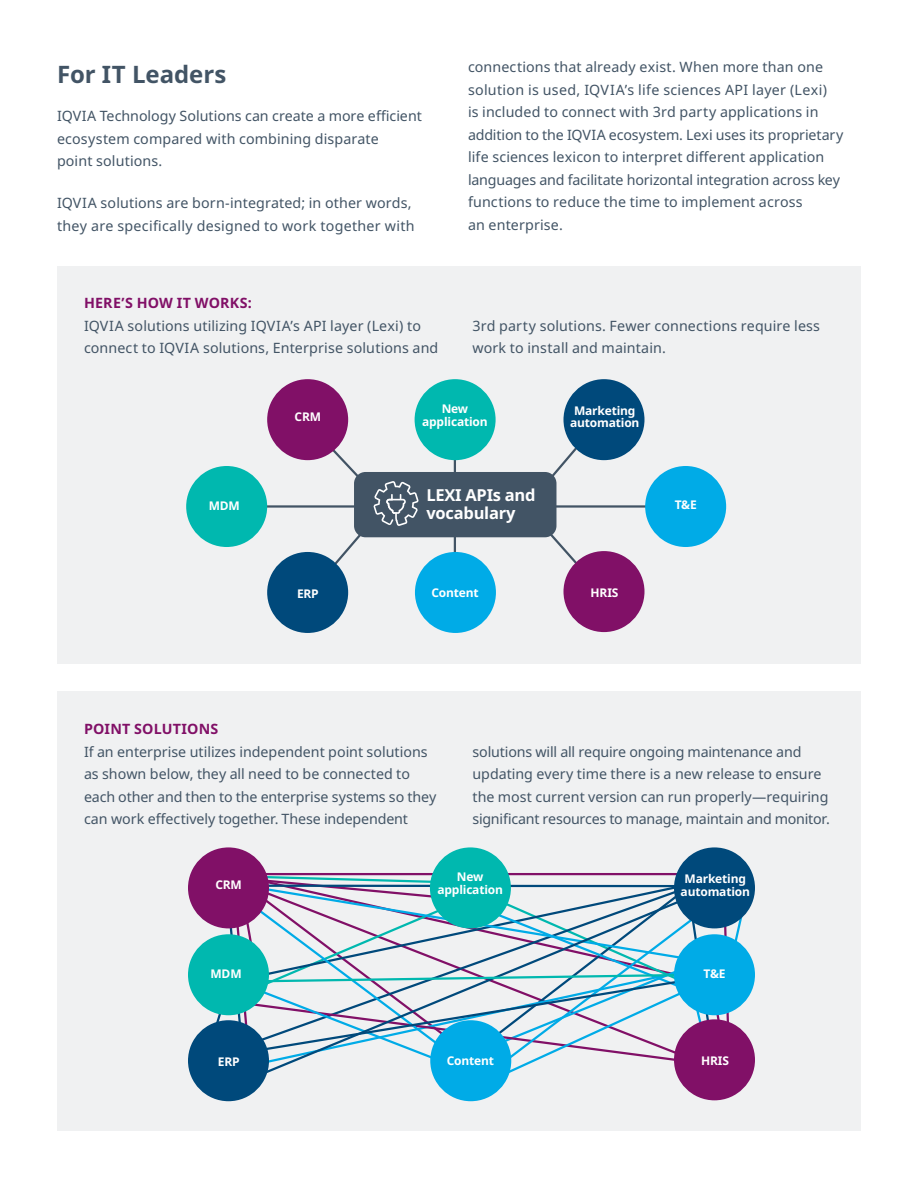
<style>
.page{position:relative;width:918px;height:1188px;background:#fff}
.page>*{position:absolute;margin:0;border:0;box-sizing:border-box;transform-origin:0 0}
.Section_heading{font:700 24px "Noto Sans";color:#425465}
.t1{font:700 16.5px/18px "Noto Sans";letter-spacing:-.015em;color:#fff}
.Body_copy_-_Space{font:14.25px/22.5px "Noto Sans";letter-spacing:.005em;color:#425465}
.Subheading{font:700 14.25px "Noto Sans";letter-spacing:.015em;color:#811067}
.t2{font:700 12px/13.2px "Noto Sans";letter-spacing:-.015em;color:#fff;text-align:center}
</style>
<div class="page">
<div style="left:57px;top:266px;width:804px;height:398px;background:#f0f1f2"></div>
<div style="left:57px;top:692px;width:804px;height:439px;background:#f0f1f2"></div>
<hr style="left:454px;top:417px;width:2px;height:178px;background:#425465">
<hr style="left:211px;top:505px;width:489px;height:3px;background:#425465">
<svg style="left:549px;top:430px;width:58px;height:58px"></svg>
<svg style="left:538px;top:520px;width:59px;height:43px"></svg>
<div style="left:186px;top:466px;width:81px;height:81px;background:#00b8af;border-radius:50%"></div>
<div style="left:267px;top:552px;width:81px;height:81px;background:#00497b;border-radius:50%"></div>
<div style="left:415px;top:552px;width:81px;height:81px;background:#00abe7;border-radius:50%"></div>
<div style="left:563px;top:551px;width:81px;height:81px;background:#811067;border-radius:50%"></div>
<div style="left:267px;top:379px;width:81px;height:81px;background:#811067;border-radius:50%"></div>
<div style="left:415px;top:379px;width:81px;height:81px;background:#00b8af;border-radius:50%"></div>
<div style="left:563px;top:379px;width:81px;height:81px;background:#00497b;border-radius:50%"></div>
<div style="left:645px;top:466px;width:81px;height:81px;background:#00abe7;border-radius:50%"></div>
<div style="left:355px;top:473px;width:200px;height:63px;background:#425465;border-radius:10px"></div>
<div style="left:354px;top:472px;width:202px;height:65px;border:2px solid #425465;border-radius:10px"></div>
<svg style="left:304px;top:419px;width:115px;height:181px"></svg>
<hr style="left:257px;top:873px;width:436px;height:2px;background:#811067">
<svg style="left:204px;top:875px;width:546px;height:200px"></svg>
<div style="left:188px;top:934px;width:81px;height:81px;background:#00b8af;border-radius:50%"></div>
<div style="left:188px;top:1020px;width:81px;height:81px;background:#00497b;border-radius:50%"></div>
<div style="left:430px;top:1020px;width:81px;height:81px;background:#00abe7;border-radius:50%"></div>
<div style="left:674px;top:1019px;width:81px;height:81px;background:#811067;border-radius:50%"></div>
<div style="left:188px;top:847px;width:81px;height:81px;background:#811067;border-radius:50%"></div>
<div style="left:430px;top:847px;width:81px;height:81px;background:#00b8af;border-radius:50%"></div>
<div style="left:674px;top:847px;width:81px;height:81px;background:#00497b;border-radius:50%"></div>
<div style="left:674px;top:934px;width:81px;height:81px;background:#00abe7;border-radius:50%"></div>
<p class="Section_heading" style="left:57px;top:57px;width:171px">For IT Leaders</p>
<p class="Body_copy_-_Space" style="left:57px;top:105px;width:366px">IQVIA Technology Solutions can create a more efficient ecosystem compared with combining disparate<br>point solutions.</p>
<p class="Body_copy_-_Space" style="left:57px;top:192px;width:359px">IQVIA solutions are born-integrated; in other words, they are specifically designed to work together with</p>
<p class="Body_copy_-_Space" style="left:468px;top:56px;width:377px">connections that already exist. When more than one solution is used, IQVIA’s life sciences API layer (Lexi)<br>is included to connect with 3rd party applications in addition to the IQVIA ecosystem. Lexi uses its proprietary life sciences lexicon to interpret different application languages and facilitate horizontal integration across key functions to reduce the time to implement across<br>an enterprise.</p>
<p class="Subheading" style="left:84px;top:293px;width:170px">HERE’S HOW IT WORKS:</p>
<p class="Body_copy_-_Space" style="left:84px;top:315px;width:356px">IQVIA solutions utilizing IQVIA’s API layer (Lexi) to connect to IQVIA solutions, Enterprise solutions and</p>
<p class="Body_copy_-_Space" style="left:472px;top:315px;width:349px">3rd party solutions. Fewer connections require less work to install and maintain.</p>
<p class="t2" style="left:209px;top:499px;width:33px">MDM</p>
<p class="t2" style="left:295px;top:411px;width:28px">CRM</p>
<p class="t2" style="left:422px;top:402px;width:67px">New application</p>
<p class="t2" style="left:570px;top:405px;width:71px;line-height:12px">Marketing automation</p>
<p class="t1" style="left:426px;top:486px;width:111px">LEXI APIs and vocabulary</p>
<p class="t2" style="left:297px;top:587px;width:23px">ERP</p>
<p class="t2" style="left:432px;top:586px;width:49px">Content</p>
<p class="t2" style="left:591px;top:586px;width:29px">HRIS</p>
<p class="t2" style="left:675px;top:499px;width:24px">T&amp;E</p>
<p class="Subheading" style="left:84px;top:719px;width:136px">POINT SOLUTIONS</p>
<p class="Body_copy_-_Space" style="left:84px;top:741px;width:354px">If an enterprise utilizes independent point solutions as shown below, they all need to be connected to each other and then to the enterprise systems so they can work effectively together. These independent</p>
<p class="Body_copy_-_Space" style="left:472px;top:741px;width:359px">solutions will all require ongoing maintenance and updating every time there is a new release to ensure the most current version can run properly—requiring significant resources to manage, maintain and monitor.</p>
<p class="t2" style="left:215px;top:879px;width:28px">CRM</p>
<p class="t2" style="left:437px;top:870px;width:67px">New application</p>
<p class="t2" style="left:681px;top:873px;width:71px;line-height:12px">Marketing automation</p>
<p class="t2" style="left:211px;top:967px;width:33px">MDM</p>
<p class="t2" style="left:704px;top:967px;width:24px">T&amp;E</p>
<p class="t2" style="left:218px;top:1055px;width:23px">ERP</p>
<p class="t2" style="left:447px;top:1055px;width:49px">Content</p>
<p class="t2" style="left:701px;top:1055px;width:29px">HRIS</p>
</div>
